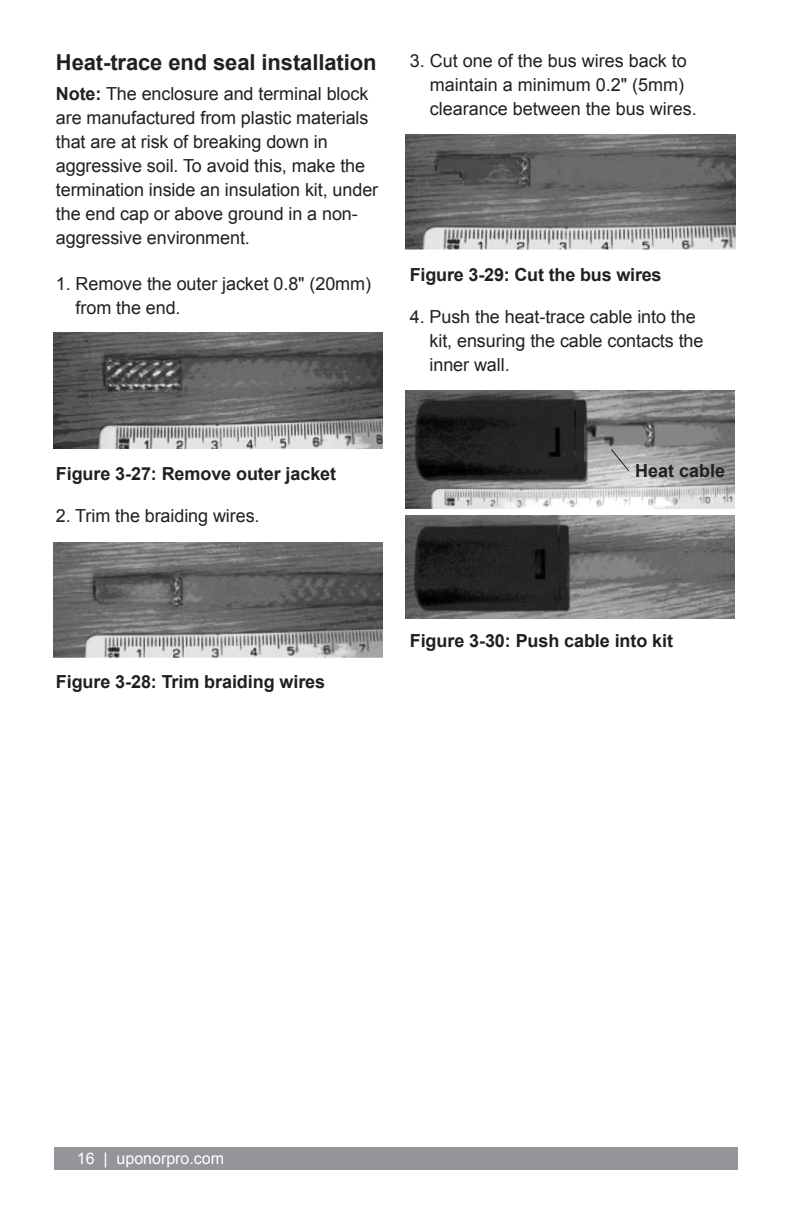
<style>
.page{position:relative;width:792px;height:1224px;background:#fff}
.page>*{position:absolute;margin:0;border:0;box-sizing:border-box;transform-origin:0 0}
.subhead{font:700 22px "Arial";letter-spacing:-.005em;color:#231f20}
.body{font:18px/24px "Arial";letter-spacing:-.005em;color:#231f20}
.callout_body{font:700 18px "Arial";letter-spacing:-.005em;color:#231f20}
.t1{font:16px "Arial";color:#fff}
.s1{font-weight:700}
</style>
<div class="page">
<div style="left:54px;top:1147px;width:684px;height:23px;background:#939598"></div>
<img style="left:54px;top:333px;width:328px;height:115px">
<img style="left:54px;top:542px;width:328px;height:116px">
<img style="left:406px;top:134px;width:329px;height:115px">
<img style="left:406px;top:391px;width:328px;height:117px">
<img style="left:406px;top:515px;width:328px;height:103px">
<svg style="left:610px;top:448px;width:20px;height:24px"></svg>
<p class="subhead" style="left:56px;top:48px;width:322px">Heat-trace end seal installation</p>
<p class="body" style="left:56px;top:82px;width:324px"><span class="s1">Note:</span> The enclosure and terminal block are manufactured from plastic materials that are at risk of breaking down in aggressive soil. To avoid this, make the termination inside an insulation kit, under the end cap or above ground in a non&shy;aggressive environment.</p>
<p class="body" style="left:76px;top:272px;width:297px;text-indent:-20px">1. Remove the outer jacket 0.8" (20mm) from the end.</p>
<p class="body" style="left:430px;top:49px;width:269px;text-indent:-20px">3. Cut one of the bus wires back to maintain a minimum 0.2" (5mm) clearance between the bus wires.</p>
<p class="callout_body" style="left:410px;top:263px;width:253px">Figure 3-29: Cut the bus wires</p>
<p class="body" style="left:430px;top:305px;width:275px;text-indent:-20px">4. Push the heat-trace cable into the kit, ensuring the cable contacts the inner wall.</p>
<p class="callout_body" style="left:56px;top:462px;width:282px">Figure 3-27: Remove outer jacket</p>
<p class="body" style="left:56px;top:504px;width:205px">2. Trim the braiding wires.</p>
<p class="callout_body" style="left:635px;top:459px;width:92px">Heat cable</p>
<p class="callout_body" style="left:56px;top:670px;width:271px">Figure 3-28: Trim braiding wires</p>
<p class="callout_body" style="left:410px;top:629px;width:265px">Figure 3-30: Push cable into kit</p>
<p class="t1" style="left:77px;top:1148px;width:149px">16 | uponorpro.com</p>
</div>
